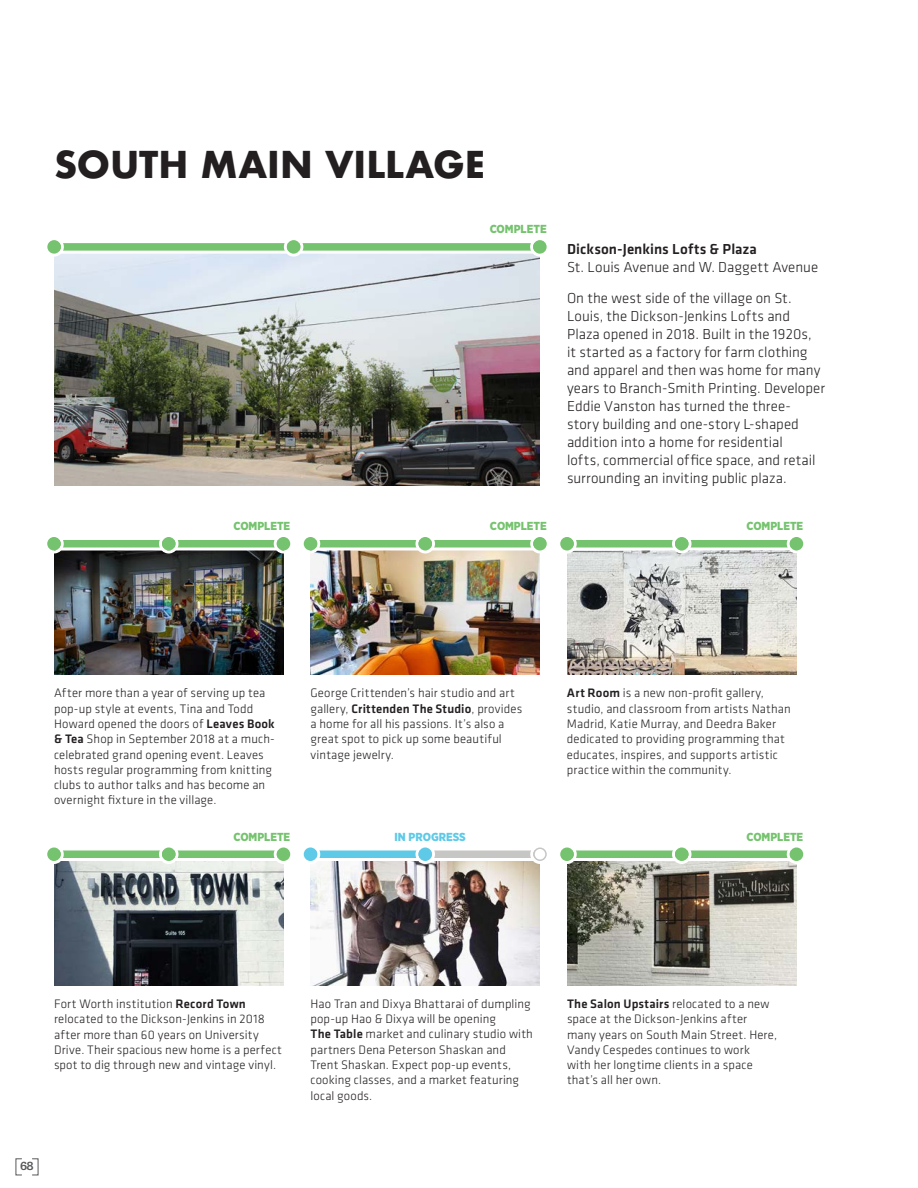
<style>
.page{position:relative;width:918px;height:1188px;background:#fff}
.page>*{position:absolute;margin:0;border:0;box-sizing:border-box;transform-origin:0 0}
.Section_Headings{font:700 36px "Futura";color:#231f20}
.Membership{font:300 15px/18px "Klavika";color:#231f20}
.t1{font:700 13.5px "Klinic Slab";color:#57585a}
.Membership-2{font:300 12.75px/15.3px "Klavika";letter-spacing:.01em;color:#231f20}
.t2{font:900 11.7px "Gotham Narrow";color:#75c36e}
.t3{font:900 11.7px "Gotham Narrow";color:#5ecae7}
.s1{font-family:"Klavika Medium TF";font-weight:400}
</style>
<div class="page">
<img style="left:54px;top:257px;width:486px;height:229px">
<img style="left:54px;top:554px;width:230px;height:121px">
<img style="left:54px;top:864px;width:230px;height:122px">
<img style="left:567px;top:554px;width:229px;height:121px">
<img style="left:311px;top:554px;width:229px;height:121px">
<img style="left:310px;top:864px;width:230px;height:122px">
<img style="left:567px;top:864px;width:229px;height:122px">
<svg style="left:47px;top:240px;width:499px;height:17px"></svg>
<div style="left:533px;top:240px;width:14px;height:14px;background:#75c36e;border-radius:50%"></div>
<svg style="left:303px;top:847px;width:244px;height:17px"></svg>
<div style="left:304px;top:847px;width:13px;height:14px;background:#5ecae7;border-radius:50%"></div>
<svg style="left:47px;top:537px;width:244px;height:17px"></svg>
<div style="left:47px;top:537px;width:14px;height:13px;background:#75c36e;border-radius:50%"></div>
<svg style="left:48px;top:847px;width:243px;height:17px"></svg>
<div style="left:47px;top:847px;width:14px;height:14px;background:#75c36e;border-radius:50%"></div>
<svg style="left:303px;top:537px;width:244px;height:17px"></svg>
<div style="left:304px;top:537px;width:13px;height:13px;background:#75c36e;border-radius:50%"></div>
<svg style="left:560px;top:537px;width:244px;height:17px"></svg>
<div style="left:560px;top:537px;width:14px;height:13px;background:#75c36e;border-radius:50%"></div>
<svg style="left:561px;top:847px;width:243px;height:17px"></svg>
<div style="left:560px;top:847px;width:14px;height:14px;background:#75c36e;border-radius:50%"></div>
<svg style="left:15px;top:1158px;width:24px;height:18px"></svg>
<p class="Section_Headings" style="left:54px;top:139px;width:433px">SOUTH MAIN VILLAGE</p>
<p class="t2" style="left:233px;top:519px;width:58px">COMPLETE</p>
<p class="t2" style="left:490px;top:222px;width:58px">COMPLETE</p>
<p class="Membership" style="left:567px;top:240px;width:253px"><span class="s1">Dickson-Jenkins Lofts &amp; Plaza<br></span>St. Louis Avenue and W. Daggett Avenue</p>
<p class="Membership" style="left:567px;top:289px;width:260px">On the west side of the village on St.<br>Louis, the Dickson-Jenkins Lofts and Plaza opened in 2018. Built in the 1920s,<br>it started as a factory for farm clothing and apparel and then was home for many years to Branch-Smith Printing. Developer Eddie Vanston has turned the three&shy;story building and one-story L-shaped addition into a home for residential<br>lofts, commercial office space, and retail surrounding an inviting public plaza.</p>
<p class="t2" style="left:490px;top:519px;width:58px">COMPLETE</p>
<p class="t2" style="left:746px;top:519px;width:58px">COMPLETE</p>
<p class="Membership-2" style="left:54px;top:686px;width:222px">After more than a year of serving up tea pop-up style at events, Tina and Todd Howard opened the doors of <span class="s1">Leaves Book &amp; Tea</span> Shop in September 2018 at a much&shy;celebrated grand opening event. Leaves hosts regular programming from knitting clubs to author talks and has become an overnight fixture in the village.</p>
<p class="t2" style="left:233px;top:829px;width:58px">COMPLETE</p>
<p class="Membership-2" style="left:310px;top:686px;width:213px">George Crittenden’s hair studio and art gallery, <span class="s1">Crittenden The Studio</span>, provides a home for all his passions. It’s also a great spot to pick up some beautiful vintage jewelry.</p>
<p class="t3" style="left:394px;top:829px;width:73px">IN PROGRESS</p>
<p class="Membership-2" style="left:567px;top:686px;width:225px"><span class="s1">Art Room</span> is a new non-profit gallery, studio, and classroom from artists Nathan Madrid, Katie Murray, and Deedra Baker dedicated to providing programming that educates, inspires, and supports artistic practice within the community.</p>
<p class="t2" style="left:746px;top:829px;width:58px">COMPLETE</p>
<p class="Membership-2" style="left:54px;top:996px;width:229px">Fort Worth institution <span class="s1">Record Town </span>relocated to the Dickson-Jenkins in 2018 after more than 60 years on University Drive. Their spacious new home is a perfect spot to dig through new and vintage vinyl.</p>
<p class="t1" style="left:20px;top:1157px;width:15px">68</p>
<p class="Membership-2" style="left:310px;top:996px;width:224px">Hao Tran and Dixya Bhattarai of dumpling pop-up Hao &amp; Dixya will be opening<br><span class="s1">The Table</span> market and culinary studio with partners Dena Peterson Shaskan and Trent Shaskan. Expect pop-up events, cooking classes, and a market featuring local goods.</p>
<p class="Membership-2" style="left:567px;top:996px;width:212px"><span class="s1">The Salon Upstairs</span> relocated to a new space at the Dickson-Jenkins after many years on South Main Street. Here,<br>Vandy Cespedes continues to work with her longtime clients in a space that’s all her own.</p>
</div>
